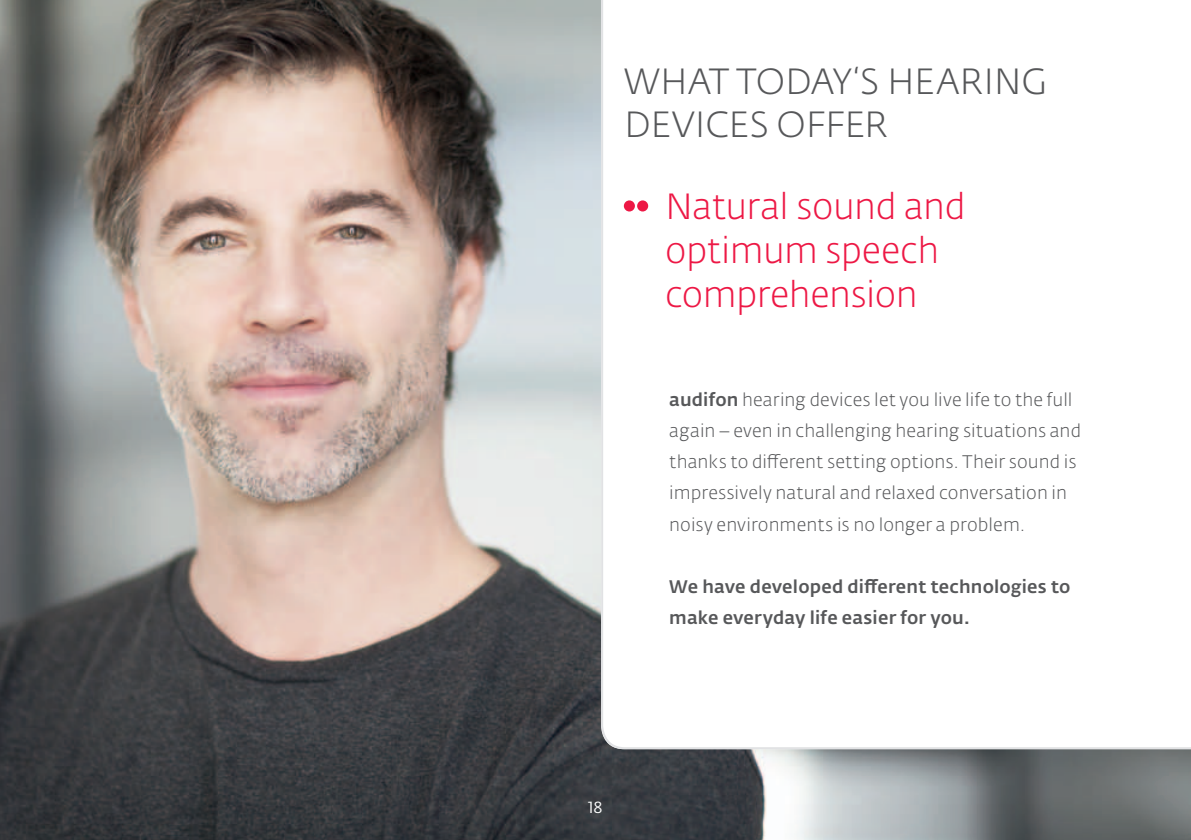
<style>
.page{position:relative;width:1191px;height:840px;background:#fff}
.page>*{position:absolute;margin:0;border:0;box-sizing:border-box;transform-origin:0 0}
.t1{font:300 36px/44px "Fedra Sans Alt Pro";letter-spacing:-.01em;color:#ed1845}
.t2{font:300 36px/43.2px "Fedra Sans Alt Pro";letter-spacing:-.005em;color:#57585a}
.t3{font:300 18px/31.2px "Fedra Sans Alt Pro";letter-spacing:.005em;color:#57585a}
.t4{font:500 18px/31.2px "Fedra Sans Alt Pro";letter-spacing:.01em;color:#57585a}
.t5{font:16px "Fedra Sans Alt Pro";color:#fff}
.s1{font-weight:500}
</style>
<div class="page">
<img style="left:0;top:0;width:1191px;height:839px">
<svg style="left:600px;top:0;width:591px;height:749px"></svg>
<div style="left:624px;top:200px;width:11px;height:11px;background:#ed1845;border-radius:50%"></div>
<div style="left:637px;top:200px;width:11px;height:11px;background:#ed1845;border-radius:50%"></div>
<h1 class="t2" style="left:624px;top:59px;width:424px">What Today‘s h earin g devi ces offer</h1>
<h1 class="t1" style="left:665px;top:184px;width:302px">Natural sound and optimum speech comprehension</h1>
<p class="t3" style="left:669px;top:383px;width:413px"><span class="s1">audifon</span> hearing devices let you live life to the full again – even in challenging hearing situations and thanks to different setting options. Their sound is impressively natural and relaxed conversation in noisy environments is no longer a problem.</p>
<p class="t4" style="left:669px;top:571px;width:403px">We have developed different technologies to make everyday life easier for you.</p>
<p class="t5" style="left:588px;top:796px;width:16px">18</p>
</div>
